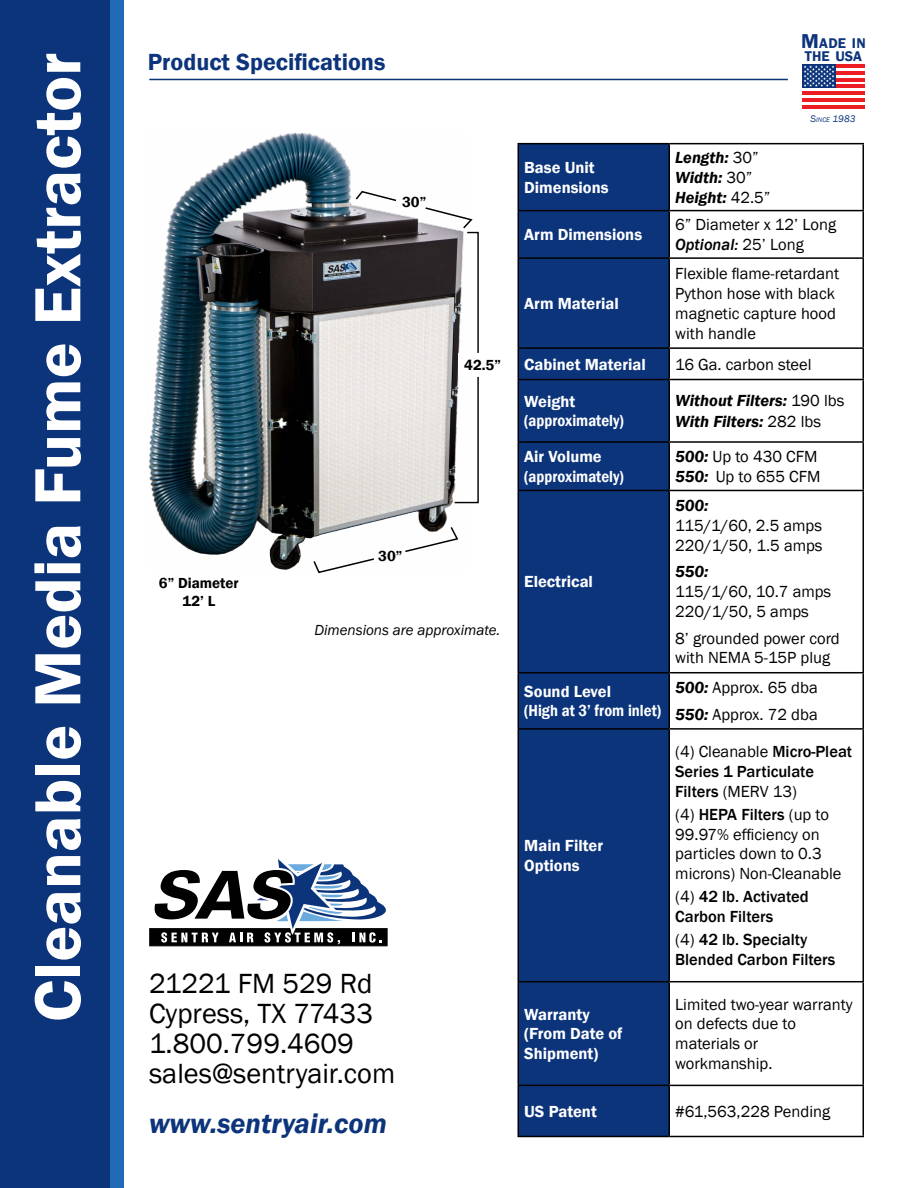
<style>
.page{position:relative;width:918px;height:1188px;background:#fff}
.page>*{position:absolute;margin:0;border:0;box-sizing:border-box;transform-origin:0 0}
.t1{font:600 67.5px "Franklin Gothic";color:#fff}
.t2{font:28.5px/30px "Franklin Gothic";color:#000}
.t3{font:italic 600 28.5px "Franklin Gothic";color:#0c347b}
.t4{font:600 24px "Franklin Gothic";color:#0c347b}
.t5{font:16.5px/19.8px "Franklin Gothic";color:#000}
.t6{font:600 16.5px/19.8px "Franklin Gothic";color:#fff}
.t7{font:500 16.5px/19.8px "Franklin Gothic";color:#000}
.t8{font:italic 600 16.5px/19.8px "Franklin Gothic";color:#000}
.t9{font:600 15px/18px "Franklin Gothic";color:#000;text-align:center}
.t10{font:italic 15px "Franklin Gothic";color:#000}
.t11{font:600 14.4px/12.8px "Franklin Gothic";letter-spacing:.01em;color:#0c347b}
.t12{font:italic 9.9px "Franklin Gothic";color:#0c347b}
.s1{font-size:20.7px}
.s2{font-size:6.9px}
.s3{font-weight:400;font-style:normal}
.s4{font-weight:500;font-style:italic}
.s5{font-weight:600;font-style:italic}
.s6{font-weight:400}
.s7{font-weight:500}
</style>
<div class="page">
<img style="left:148px;top:134px;width:304px;height:436px">
<div style="left:0;top:0;width:110px;height:1188px;background:#0c347b"></div>
<div style="left:110px;top:0;width:14px;height:1188px;background:#1f6bb5"></div>
<div style="left:519px;top:144px;width:149px;height:992px;background:#0c347b"></div>
<hr style="left:518px;top:143px;width:151px;height:1px;background:#000">
<hr style="left:518px;top:144px;width:1px;height:66px;background:#000">
<hr style="left:669px;top:143px;width:195px;height:1px;background:#000">
<hr style="left:668px;top:144px;width:2px;height:66px;background:#000">
<hr style="left:862px;top:144px;width:2px;height:66px;background:#000">
<hr style="left:518px;top:210px;width:151px;height:1px;background:#000">
<hr style="left:518px;top:211px;width:1px;height:46px;background:#000">
<hr style="left:669px;top:210px;width:195px;height:1px;background:#000">
<hr style="left:668px;top:211px;width:2px;height:46px;background:#000">
<hr style="left:862px;top:211px;width:2px;height:46px;background:#000">
<hr style="left:518px;top:257px;width:151px;height:2px;background:#000">
<hr style="left:518px;top:259px;width:1px;height:88px;background:#000">
<hr style="left:669px;top:257px;width:195px;height:2px;background:#000">
<hr style="left:668px;top:259px;width:2px;height:88px;background:#000">
<hr style="left:862px;top:259px;width:2px;height:88px;background:#000">
<hr style="left:518px;top:347px;width:151px;height:2px;background:#000">
<hr style="left:518px;top:349px;width:1px;height:30px;background:#000">
<hr style="left:669px;top:347px;width:195px;height:2px;background:#000">
<hr style="left:668px;top:349px;width:2px;height:30px;background:#000">
<hr style="left:862px;top:349px;width:2px;height:30px;background:#000">
<hr style="left:518px;top:379px;width:151px;height:1px;background:#000">
<hr style="left:518px;top:380px;width:1px;height:61px;background:#000">
<hr style="left:669px;top:379px;width:195px;height:1px;background:#000">
<hr style="left:668px;top:380px;width:2px;height:61px;background:#000">
<hr style="left:862px;top:380px;width:2px;height:61px;background:#000">
<hr style="left:518px;top:441px;width:151px;height:2px;background:#000">
<hr style="left:518px;top:443px;width:1px;height:47px;background:#000">
<hr style="left:669px;top:441px;width:195px;height:2px;background:#000">
<hr style="left:668px;top:443px;width:2px;height:47px;background:#000">
<hr style="left:862px;top:443px;width:2px;height:47px;background:#000">
<hr style="left:518px;top:490px;width:151px;height:1px;background:#000">
<hr style="left:518px;top:491px;width:1px;height:181px;background:#000">
<hr style="left:669px;top:490px;width:195px;height:1px;background:#000">
<hr style="left:668px;top:491px;width:2px;height:181px;background:#000">
<hr style="left:862px;top:491px;width:2px;height:181px;background:#000">
<hr style="left:518px;top:672px;width:151px;height:1px;background:#000">
<hr style="left:518px;top:673px;width:1px;height:55px;background:#000">
<hr style="left:669px;top:672px;width:195px;height:1px;background:#000">
<hr style="left:668px;top:673px;width:2px;height:55px;background:#000">
<hr style="left:862px;top:673px;width:2px;height:55px;background:#000">
<hr style="left:518px;top:728px;width:151px;height:2px;background:#000">
<hr style="left:518px;top:730px;width:1px;height:251px;background:#000">
<hr style="left:669px;top:728px;width:195px;height:2px;background:#000">
<hr style="left:668px;top:730px;width:2px;height:251px;background:#000">
<hr style="left:862px;top:730px;width:2px;height:251px;background:#000">
<hr style="left:518px;top:981px;width:151px;height:1px;background:#000">
<hr style="left:518px;top:982px;width:1px;height:103px;background:#000">
<hr style="left:669px;top:981px;width:195px;height:1px;background:#000">
<hr style="left:668px;top:982px;width:2px;height:103px;background:#000">
<hr style="left:862px;top:982px;width:2px;height:103px;background:#000">
<hr style="left:518px;top:1085px;width:151px;height:1px;background:#000">
<hr style="left:518px;top:1086px;width:1px;height:50px;background:#000">
<hr style="left:669px;top:1085px;width:195px;height:1px;background:#000">
<hr style="left:668px;top:1086px;width:2px;height:50px;background:#000">
<hr style="left:862px;top:1086px;width:2px;height:50px;background:#000">
<hr style="left:518px;top:1136px;width:151px;height:1px;background:#000">
<hr style="left:669px;top:1136px;width:195px;height:1px;background:#000">
<svg style="left:312px;top:557px;width:64px;height:17px"></svg>
<svg style="left:404px;top:525px;width:55px;height:28px"></svg>
<svg style="left:424px;top:206px;width:55px;height:298px"></svg>
<svg style="left:354px;top:190px;width:44px;height:12px"></svg>
<svg style="left:149px;top:859px;width:239px;height:88px"></svg>
<hr style="left:149px;top:79px;width:639px;height:1px;background:#0c347b">
<svg style="left:802px;top:81px;width:63px;height:21px"></svg>
<hr style="left:836px;top:65px;width:29px;height:3px;background:#ed1d24">
<hr style="left:836px;top:71px;width:29px;height:4px;background:#ed1d24">
<hr style="left:836px;top:78px;width:29px;height:3px;background:#ed1d24">
<hr style="left:836px;top:84px;width:29px;height:4px;background:#ed1d24">
<hr style="left:802px;top:91px;width:63px;height:3px;background:#ed1d24">
<hr style="left:802px;top:98px;width:63px;height:3px;background:#ed1d24">
<hr style="left:802px;top:105px;width:63px;height:4px;background:#ed1d24">
<div style="left:802px;top:65px;width:34px;height:23px;background:#0c347b"></div>
<svg style="left:804px;top:65px;width:30px;height:22px"></svg>
<h1 class="t1" style="left:16px;top:1022px;width:971px;rotate:-90deg">Cleanable Media Fume Extractor</h1>
<h3 class="t4" style="left:148px;top:47px;width:239px">Product Specifications</h3>
<p class="t9" style="left:402px;top:193px;width:26px">30”</p>
<p class="t9" style="left:464px;top:356px;width:38px">42.5”</p>
<p class="t9" style="left:378px;top:547px;width:26px">30”</p>
<p class="t9" style="left:159px;top:574px;width:81px">6” Diameter<br>12’ L</p>
<p class="t10" style="left:314px;top:620px;width:187px">Dimensions are approximate.</p>
<h2 class="t2" style="left:149px;top:969px;width:248px">21221 FM 529 Rd<br>Cypress, TX 77433<br>1.800.799.4609 sales@sentryair.com</h2>
<h2 class="t3" style="left:149px;top:1105px;width:239px">www.sentryair.com</h2>
<p class="t11" style="left:801px;top:37px;width:66px"><span class="s1">M</span>ADE IN<br>THE USA</p>
<p class="t12" style="left:811px;top:112px;width:47px">S<span class="s2">INCE</span> 1983</p>
<p class="t6" style="left:524px;top:158px;width:86px">Base Unit<br>Dimensions</p>
<p class="t8" style="left:675px;top:148px;width:97px">Length: <span class="s3">30”<br></span>Width: <span class="s3">30”<br></span>Height: <span class="s3">42.5”</span></p>
<p class="t6" style="left:524px;top:225px;width:119px">Arm Dimensions</p>
<p class="t5" style="left:675px;top:215px;width:162px">6” Diameter x 12’ Long<br><span class="s4">Optional:</span> 25’ Long</p>
<p class="t6" style="left:524px;top:294px;width:96px">Arm Material</p>
<p class="t5" style="left:675px;top:264px;width:166px">Flexible flame-retardant<br>Python hose with black magnetic capture hood with handle</p>
<p class="t6" style="left:524px;top:354px;width:123px">Cabinet Material</p>
<p class="t5" style="left:675px;top:355px;width:138px">16 Ga. carbon steel</p>
<p class="t6" style="left:524px;top:391px;width:101px">Weight (approximately)</p>
<p class="t8" style="left:675px;top:390px;width:171px;line-height:21.1px">Without Filters: <span class="s3">190 lbs<br></span>With Filters: <span class="s3">282 lbs</span></p>
<p class="t6" style="left:524px;top:447px;width:101px">Air Volume (approximately)</p>
<p class="t5" style="left:675px;top:447px;width:147px"><span class="s5">500:</span> Up to 430 CFM<br><span class="s5">550:</span> Up to 655 CFM</p>
<p class="t6" style="left:524px;top:572px;width:70px">Electrical</p>
<p class="t8" style="left:675px;top:496px;width:35px">500:</p>
<p class="t5" style="left:675px;top:516px;width:149px">115/1/60, 2.5 amps<br>220/1/50, 1.5 amps</p>
<p class="t8" style="left:675px;top:562px;width:35px">550:</p>
<p class="t5" style="left:675px;top:582px;width:157px">115/1/60, 10.7 amps<br>220/1/50, 5 amps</p>
<p class="t5" style="left:675px;top:629px;width:166px">8’ grounded power cord with NEMA 5-15P plug</p>
<p class="t6" style="left:524px;top:681px;width:138px">Sound Level<br>(High at 3’ from inlet)</p>
<p class="t5" style="left:675px;top:675px;width:144px;line-height:26.5px"><span class="s5">500:</span> Approx. 65 dba<br><span class="s5">550:</span> Approx. 72 dba</p>
<p class="t6" style="left:524px;top:836px;width:80px">Main Filter<br>Options</p>
<p class="t7" style="left:675px;top:742px;width:179px"><span class="s6">(4) Cleanable</span> Micro-Pleat<br>Series 1 Particulate<br>Filters <span class="s6">(MERV 13)</span></p>
<p class="t5" style="left:675px;top:805px;width:168px">(4) <span class="s7">HEPA Filters</span> (up to<br>99.97% efficiency on particles down to 0.3 microns) Non-Cleanable</p>
<p class="t7" style="left:675px;top:887px;width:135px"><span class="s6">(4)</span> 42 lb. Activated<br>Carbon Filters</p>
<p class="t7" style="left:675px;top:930px;width:162px"><span class="s6">(4)</span> 42 lb. Specialty<br>Blended Carbon Filters</p>
<p class="t6" style="left:524px;top:1004px;width:100px">Warranty (From Date of<br>Shipment)</p>
<p class="t5" style="left:675px;top:995px;width:179px">Limited two-year warranty on defects due to materials or workmanship.</p>
<p class="t6" style="left:524px;top:1101px;width:74px">US Patent</p>
<p class="t5" style="left:675px;top:1102px;width:156px">#61,563,228 Pending</p>
</div>
